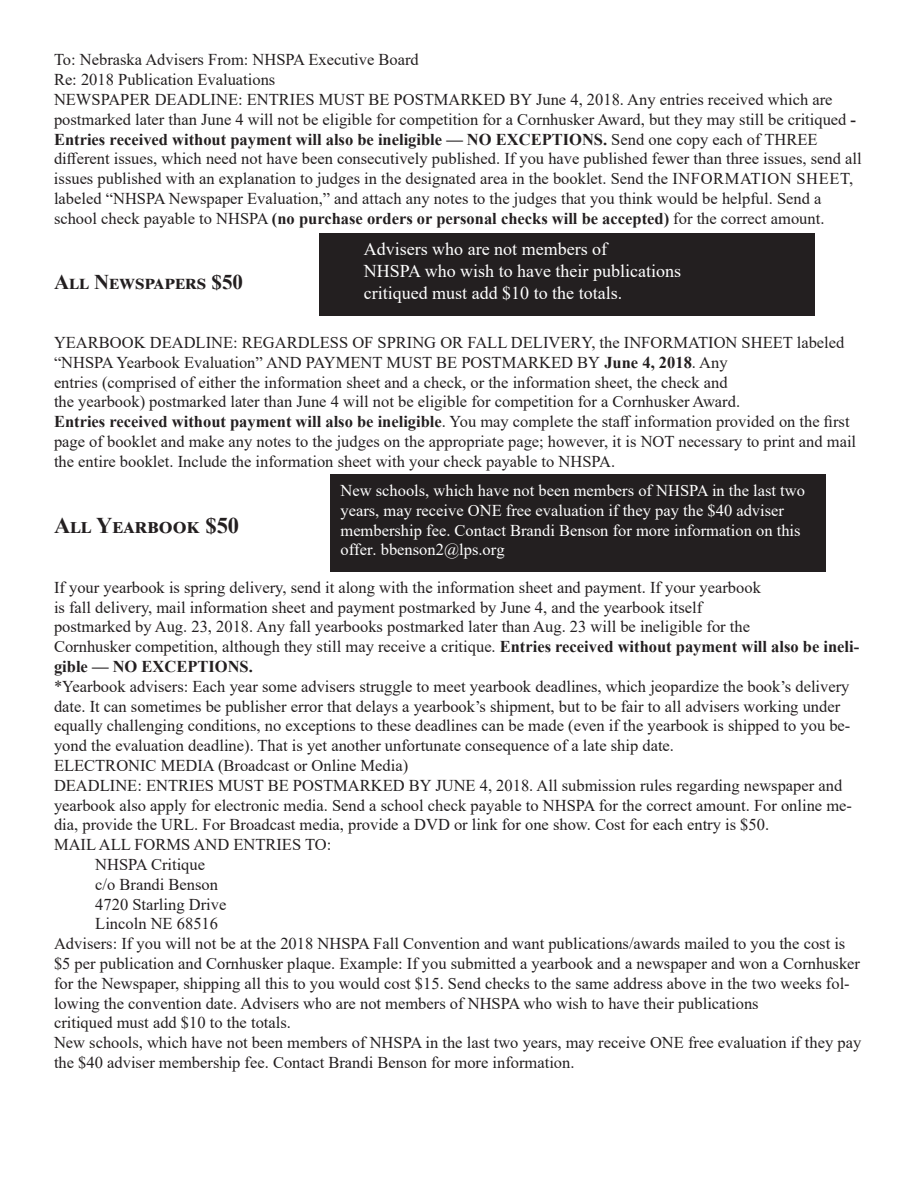
<style>
.page{position:relative;width:918px;height:1188px;background:#fff}
.page>*{position:absolute;margin:0;border:0;box-sizing:border-box;transform-origin:0 0}
.t1{font:700 22.5px "Times New Roman";color:#231f20}
.t2{font:700 21px "Times New Roman";color:#231f20}
.t3{font:18px/21.6px "Times New Roman";color:#fff}
.t4{font:16.5px/19.8px "Times New Roman";color:#231f20}
.t5{font:16.5px/19.8px "Times New Roman";color:#fff}
.s1{font-weight:700}
</style>
<div class="page">
<div style="left:320px;top:233px;width:495px;height:83px;background:#231f20"></div>
<div style="left:330px;top:474px;width:496px;height:98px;background:#231f20"></div>
<p class="t4" style="left:54px;top:49px;width:809px">To: Nebraska Advisers From: NHSPA Executive Board<br>Re: 2018 Publication Evaluations<br>NEWSPAPER DEADLINE: ENTRIES MUST BE POSTMARKED BY June 4, 2018. Any entries received which are postmarked later than June 4 will not be eligible for competition for a Cornhusker Award, but they may still be critiqued <span class="s1">- Entries received without payment will also be ineligible — NO EXCEPTIONS.</span> Send one copy each of THREE different issues, which need not have been consecutively published. If you have published fewer than three issues, send all issues published with an explanation to judges in the designated area in the booklet. Send the INFORMATION SHEET, labeled “NHSPA Newspaper Evaluation,” and attach any notes to the judges that you think would be helpful. Send a school check payable to NHSPA <span class="s1">(no purchase orders or personal checks will be accepted)</span> for the correct amount.</p>
<p class="t2" style="left:54px;top:266px;width:191px">All Newspapers $50</p>
<p class="t3" style="left:364px;top:238px;width:319px">Advisers who are not members of<br>NHSPA who wish to have their publications critiqued must add $10 to the totals.</p>
<p class="t4" style="left:54px;top:332px;width:804px">YEARBOOK DEADLINE: REGARDLESS OF SPRING OR FALL DELIVERY, the INFORMATION SHEET labeled “NHSPA Yearbook Evaluation” AND PAYMENT MUST BE POSTMARKED BY <span class="s1">June 4, 2018</span>. Any<br>entries (comprised of either the information sheet and a check, or the information sheet, the check and<br>the yearbook) postmarked later than June 4 will not be eligible for competition for a Cornhusker Award.<br><span class="s1">Entries received without payment will also be ineligible</span>. You may complete the staff information provided on the first page of booklet and make any notes to the judges on the appropriate page; however, it is NOT necessary to print and mail the entire booklet. Include the information sheet with your check payable to NHSPA.</p>
<h1 class="t1" style="left:54px;top:510px;width:187px">All Yearbook $50</h1>
<p class="t5" style="left:340px;top:480px;width:466px">New schools, which have not been members of NHSPA in the last two years, may receive ONE free evaluation if they pay the $40 adviser membership fee. Contact Brandi Benson for more information on this offer. bbenson2@lps.org</p>
<p class="t4" style="left:54px;top:577px;width:807px">If your yearbook is spring delivery, send it along with the information sheet and payment. If your yearbook<br>is fall delivery, mail information sheet and payment postmarked by June 4, and the yearbook itself<br>postmarked by Aug. 23, 2018. Any fall yearbooks postmarked later than Aug. 23 will be ineligible for the<br>Cornhusker competition, although they still may receive a critique. <span class="s1">Entries received without payment will also be ineli&shy;gible — NO EXCEPTIONS.</span></p>
<p class="t4" style="left:54px;top:676px;width:797px">*Yearbook advisers: Each year some advisers struggle to meet yearbook deadlines, which jeopardize the book’s delivery</p>
<p class="t4" style="left:54px;top:696px;width:788px">date. It can sometimes be publisher error that delays a yearbook’s shipment, but to be fair to all advisers working under</p>
<p class="t4" style="left:54px;top:715px;width:798px">equally challenging conditions, no exceptions to these deadlines can be made (even if the yearbook is shipped to you be-</p>
<p class="t4" style="left:54px;top:735px;width:622px">yond the evaluation deadline). That is yet another unfortunate consequence of a late ship date.</p>
<p class="t4" style="left:54px;top:755px;width:356px">ELECTRONIC MEDIA (Broadcast or Online Media)</p>
<p class="t4" style="left:54px;top:775px;width:790px">DEADLINE: ENTRIES MUST BE POSTMARKED BY JUNE 4, 2018. All submission rules regarding newspaper and</p>
<p class="t4" style="left:54px;top:795px;width:800px">yearbook also apply for electronic media. Send a school check payable to NHSPA for the correct amount. For online me-</p>
<p class="t4" style="left:54px;top:814px;width:717px">dia, provide the URL. For Broadcast media, provide a DVD or link for one show. Cost for each entry is $50.</p>
<p class="t4" style="left:54px;top:834px;width:279px">MAIL ALL FORMS AND ENTRIES TO:</p>
<p class="t4" style="left:95px;top:854px;width:111px">NHSPA Critique</p>
<p class="t4" style="left:95px;top:874px;width:124px">c/o Brandi Benson</p>
<p class="t4" style="left:95px;top:894px;width:133px">4720 Starling Drive</p>
<p class="t4" style="left:95px;top:913px;width:124px">Lincoln NE 68516</p>
<p class="t4" style="left:54px;top:933px;width:793px">Advisers: If you will not be at the 2018 NHSPA Fall Convention and want publications/awards mailed to you the cost is</p>
<p class="t4" style="left:54px;top:953px;width:808px">$5 per publication and Cornhusker plaque. Example: If you submitted a yearbook and a newspaper and won a Cornhusker</p>
<p class="t4" style="left:54px;top:973px;width:797px">for the Newspaper, shipping all this to you would cost $15. Send checks to the same address above in the two weeks fol-</p>
<p class="t4" style="left:54px;top:993px;width:706px">lowing the convention date. Advisers who are not members of NHSPA who wish to have their publications</p>
<p class="t4" style="left:54px;top:1012px;width:238px">critiqued must add $10 to the totals.</p>
<p class="t4" style="left:54px;top:1032px;width:809px">New schools, which have not been members of NHSPA in the last two years, may receive ONE free evaluation if they pay</p>
<p class="t4" style="left:54px;top:1052px;width:522px">the $40 adviser membership fee. Contact Brandi Benson for more information.</p>
</div>
